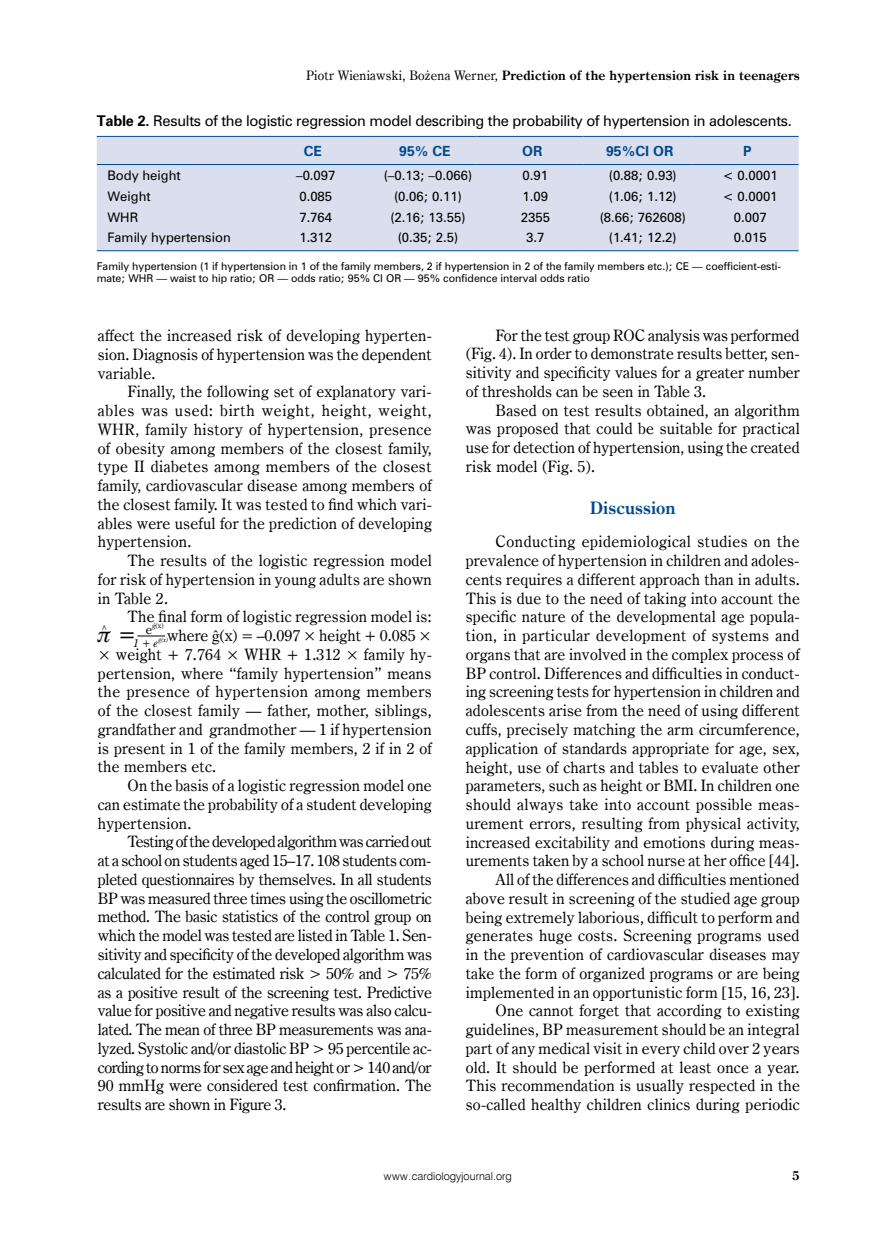
<style>
.page{position:relative;width:872px;height:1234px;background:#fff}
.page>*{position:absolute;margin:0;border:0;box-sizing:border-box;transform-origin:0 0}
.t1{font:700 17.25px "Century Oldst EU";color:#004990}
.t2{font:15.75px/18.8px "Century Oldst EU";letter-spacing:.01em;color:#000;text-align:justify}
.t3{font:15.75px "Century Oldst EU";letter-spacing:-.015em;color:#000}
.t4{font:15.75px "Century Oldst EU";letter-spacing:-.03em;color:#000}
.t5{font:15.75px "Century Oldst EU";letter-spacing:-.02em;color:#000}
.t6{font:15.75px "Century Oldst EU";letter-spacing:.03em;color:#000}
.t7{font:13.5px "Zurich PL";letter-spacing:-.02em;color:#000}
.t8{font:700 13.05px "Century Oldst EU";letter-spacing:.015em;color:#000}
.t9{font:700 12.75px "Zurich PL";color:#004990}
.t10{font:12.75px "Century Oldst EU";color:#000}
.t11{font:700 12.75px "Century Oldst EU";color:#000}
.t12{font:12px "Zurich PL";color:#000}
.t13{font:italic 11.1px "Century Oldst EU";color:#000}
.t14{font:10.95px "Swis 721 Lt EU";color:#000}
.t15{font:9.75px/11.9px "Zurich PL";color:#000}
.t16{font:7.05px "Century Oldst EU";color:#000}
.t17{font:italic 6.15px "Century Oldst EU";color:#000}
.s1{font-weight:400}
.s2{font-weight:700}
.s3{font-family:"Times New Roman"}
.s4{font-family:"Times New Roman";font-style:italic}
</style>
<div class="page">
<div style="left:97px;top:137px;width:701px;height:113px;background:#dbdeed"></div>
<hr style="left:97px;top:250px;width:155px;height:1px;background:#004990">
<hr style="left:252px;top:250px;width:117px;height:1px;background:#004990">
<hr style="left:369px;top:250px;width:107px;height:1px;background:#004990">
<hr style="left:476px;top:250px;width:108px;height:1px;background:#004990">
<hr style="left:584px;top:250px;width:107px;height:1px;background:#004990">
<hr style="left:691px;top:250px;width:107px;height:1px;background:#004990">
<hr style="left:97px;top:136px;width:155px;height:1px;background:#004990">
<hr style="left:252px;top:136px;width:117px;height:1px;background:#004990">
<hr style="left:369px;top:136px;width:107px;height:1px;background:#004990">
<hr style="left:476px;top:136px;width:108px;height:1px;background:#004990">
<hr style="left:584px;top:136px;width:107px;height:1px;background:#004990">
<hr style="left:691px;top:136px;width:107px;height:1px;background:#004990">
<hr style="left:97px;top:164px;width:155px;height:1px;background:#004990">
<hr style="left:252px;top:164px;width:117px;height:1px;background:#004990">
<hr style="left:369px;top:164px;width:107px;height:1px;background:#004990">
<hr style="left:476px;top:164px;width:108px;height:1px;background:#004990">
<hr style="left:584px;top:164px;width:107px;height:1px;background:#004990">
<hr style="left:691px;top:164px;width:107px;height:1px;background:#004990">
<svg style="left:137px;top:635px;width:28px;height:2px"></svg>
<p class="t8" style="left:306px;top:68px;width:495px"><span class="s1">Piotr Wieniawski, Bożena Werner,</span> Prediction of the hypertension risk in teenagers</p>
<p class="t7" style="left:97px;top:111px;width:696px"><span class="s2">Table 2.</span> Results of the logistic regression model describing the probability of hypertension in adolescents.</p>
<p class="t9" style="left:304px;top:142px;width:20px">CE</p>
<p class="t9" style="left:399px;top:142px;width:53px">95% CE</p>
<p class="t9" style="left:522px;top:142px;width:22px">OR</p>
<p class="t9" style="left:606px;top:142px;width:69px">95%CI OR</p>
<p class="t9" style="left:743px;top:142px;width:10px">P</p>
<p class="t12" style="left:107px;top:167px;width:75px">Body height</p>
<p class="t12" style="left:296px;top:167px;width:41px">–0.097</p>
<p class="t12" style="left:384px;top:167px;width:90px">(–0.13; –0.066)</p>
<p class="t12" style="left:522px;top:167px;width:27px">0.91</p>
<p class="t12" style="left:609px;top:167px;width:69px">(0.88; 0.93)</p>
<p class="t12" style="left:723px;top:167px;width:56px">&lt; 0.0001</p>
<p class="t12" style="left:107px;top:188px;width:45px">Weight</p>
<p class="t12" style="left:299px;top:188px;width:34px">0.085</p>
<p class="t12" style="left:394px;top:188px;width:69px">(0.06; 0.11)</p>
<p class="t12" style="left:522px;top:188px;width:27px">1.09</p>
<p class="t12" style="left:609px;top:188px;width:69px">(1.06; 1.12)</p>
<p class="t12" style="left:723px;top:188px;width:56px">&lt; 0.0001</p>
<p class="t12" style="left:107px;top:209px;width:32px">WHR</p>
<p class="t12" style="left:299px;top:209px;width:34px">7.764</p>
<p class="t12" style="left:390px;top:209px;width:77px">(2.16; 13.55)</p>
<p class="t12" style="left:521px;top:209px;width:31px">2355</p>
<p class="t12" style="left:599px;top:209px;width:88px">(8.66; 762608)</p>
<p class="t12" style="left:734px;top:209px;width:34px">0.007</p>
<p class="t12" style="left:107px;top:229px;width:125px">Family hypertension</p>
<p class="t12" style="left:299px;top:229px;width:34px">1.312</p>
<p class="t12" style="left:398px;top:229px;width:62px">(0.35; 2.5)</p>
<p class="t12" style="left:526px;top:229px;width:20px">3.7</p>
<p class="t12" style="left:609px;top:229px;width:69px">(1.41; 12.2)</p>
<p class="t12" style="left:734px;top:229px;width:34px">0.015</p>
<p class="t15" style="left:97px;top:260px;width:686px">Family hypertension (1 if hypertension in 1 of the family members, 2 if hypertension in 2 of the family members etc.); CE — coefficient-esti&shy;mate; WHR — waist to hip ratio; OR — odds ratio; 95% CI OR — 95% confidence interval odds ratio</p>
<p class="t2" style="left:98px;top:326px;width:335px">affect the increased risk of developing hyperten&shy;sion. Diagnosis of hypertension was the dependent variable.</p>
<p class="t2" style="left:98px;top:382px;width:335px;text-indent:30px">Finally, the following set of explanatory vari&shy;ables was used: birth weight, height, weight, WHR, family history of hypertension, presence of obesity among members of the closest family, type II diabetes among members of the closest family, cardiovascular disease among members of the closest family. It was tested to find which vari&shy;ables were useful for the prediction of developing hypertension.</p>
<p class="t2" style="left:98px;top:551px;width:335px;text-indent:30px">The results of the logistic regression model for risk of hypertension in young adults are shown in Table 2.</p>
<p class="t2" style="left:128px;top:607px;width:306px">The final form of logistic regression model is:</p>
<p class="t2" style="left:167px;top:626px;width:266px">where <span class="s3">ĝ</span>(x) = –0.097 × height + 0.085 ×</p>
<p class="t2" style="left:98px;top:645px;width:335px">× weight + 7.764 × WHR + 1.312 × family hy-</p>
<p class="t2" style="left:98px;top:663px;width:335px">pertension, where “family hypertension” means</p>
<p class="t6" style="left:98px;top:682px;width:335px">the presence of hypertension among members</p>
<p class="t2" style="left:98px;top:701px;width:335px">of the closest family — father, mother, siblings,</p>
<p class="t2" style="left:98px;top:720px;width:335px">grandfather and grandmother — 1 if hypertension</p>
<p class="t2" style="left:98px;top:738px;width:335px">is present in 1 of the family members, 2 if in 2 of</p>
<p class="t2" style="left:98px;top:757px;width:120px">the members etc.</p>
<p class="t2" style="left:128px;top:776px;width:306px">On the basis of a logistic regression model one</p>
<p class="t2" style="left:98px;top:795px;width:335px">can estimate the probability of a student developing</p>
<p class="t2" style="left:98px;top:813px;width:95px">hypertension.</p>
<p class="t4" style="left:128px;top:832px;width:306px">Testing of the developed algorithm was carried out</p>
<p class="t5" style="left:98px;top:850px;width:335px">at a school on students aged 15–17. 108 students com-</p>
<p class="t3" style="left:98px;top:869px;width:335px">pleted questionnaires by themselves. In all students</p>
<p class="t3" style="left:98px;top:888px;width:335px">BP was measured three times using the oscillometric</p>
<p class="t3" style="left:98px;top:907px;width:335px">method. The basic statistics of the control group on</p>
<p class="t3" style="left:98px;top:925px;width:335px">which the model was tested are listed in Table 1. Sen-</p>
<p class="t3" style="left:98px;top:944px;width:336px">sitivity and specificity of the developed algorithm was</p>
<p class="t3" style="left:98px;top:963px;width:335px">calculated for the estimated risk &gt; 50% and &gt; 75%</p>
<p class="t3" style="left:98px;top:982px;width:335px">as a positive result of the screening test. Predictive</p>
<p class="t3" style="left:98px;top:1000px;width:336px">value for positive and negative results was also calcu-</p>
<p class="t3" style="left:98px;top:1019px;width:335px">lated. The mean of three BP measurements was ana-</p>
<p class="t3" style="left:98px;top:1038px;width:336px">lyzed. Systolic and/or diastolic BP &gt; 95 percentile ac-</p>
<p class="t4" style="left:98px;top:1057px;width:335px">cording to norms for sex age and height or &gt; 140 and/or</p>
<p class="t2" style="left:98px;top:1076px;width:335px">90 mmHg were considered test confirmation. The</p>
<p class="t3" style="left:98px;top:1094px;width:190px">results are shown in Figure 3.</p>
<p class="t16" style="left:152px;top:621px;width:13px"><span class="s4">ĝ</span>(x)</p>
<p class="t10" style="left:146px;top:621px;width:8px">e</p>
<p class="t13" style="left:134px;top:636px;width:26px">1 + e</p>
<p class="t17" style="left:158px;top:636px;width:11px"><span class="s3">ĝ</span>(x)</p>
<p class="t2" style="left:466px;top:326px;width:335px;text-indent:30px">For the test group ROC analysis was performed (Fig. 4). In order to demonstrate results better, sen&shy;sitivity and specificity values for a greater number of thresholds can be seen in Table 3.</p>
<p class="t2" style="left:466px;top:401px;width:335px;text-indent:30px">Based on test results obtained, an algorithm was proposed that could be suitable for practical use for detection of hypertension, using the created risk model (Fig. 5).</p>
<p class="t1" style="left:590px;top:497px;width:87px">Discussion</p>
<p class="t2" style="left:466px;top:532px;width:335px;text-align:right">Conducting epidemiological studies on the prevalence of hypertension in children and adoles&shy;cents requires a different approach than in adults.<br>This is due to the need of taking into account the specific nature of the developmental age popula&shy;tion, in particular development of systems and organs that are involved in the complex process of BP control. Differences and difficulties in conduct&shy;ing screening tests for hypertension in children and adolescents arise from the need of using different cuffs, precisely matching the arm circumference, application of standards appropriate for age, sex, height, use of charts and tables to evaluate other parameters, such as height or BMI. In children one should always take into account possible meas&shy;urement errors, resulting from physical activity, increased excitability and emotions during meas&shy;urements taken by a school nurse at her office [44].<br>All of the differences and difficulties mentioned above result in screening of the studied age group being extremely laborious, difficult to perform and generates huge costs. Screening programs used in the prevention of cardiovascular diseases may take the form of organized programs or are being implemented in an opportunistic form [15, 16, 23].<br>One cannot forget that according to existing guidelines, BP measurement should be an integral part of any medical visit in every child over 2 years old. It should be performed at least once a year.<br>This recommendation is usually respected in the so-called healthy children clinics during periodic</p>
<p class="t14" style="left:384px;top:1169px;width:129px">www.cardiologyjournal.org</p>
<p class="t11" style="left:792px;top:1167px;width:9px">5</p>
</div>
